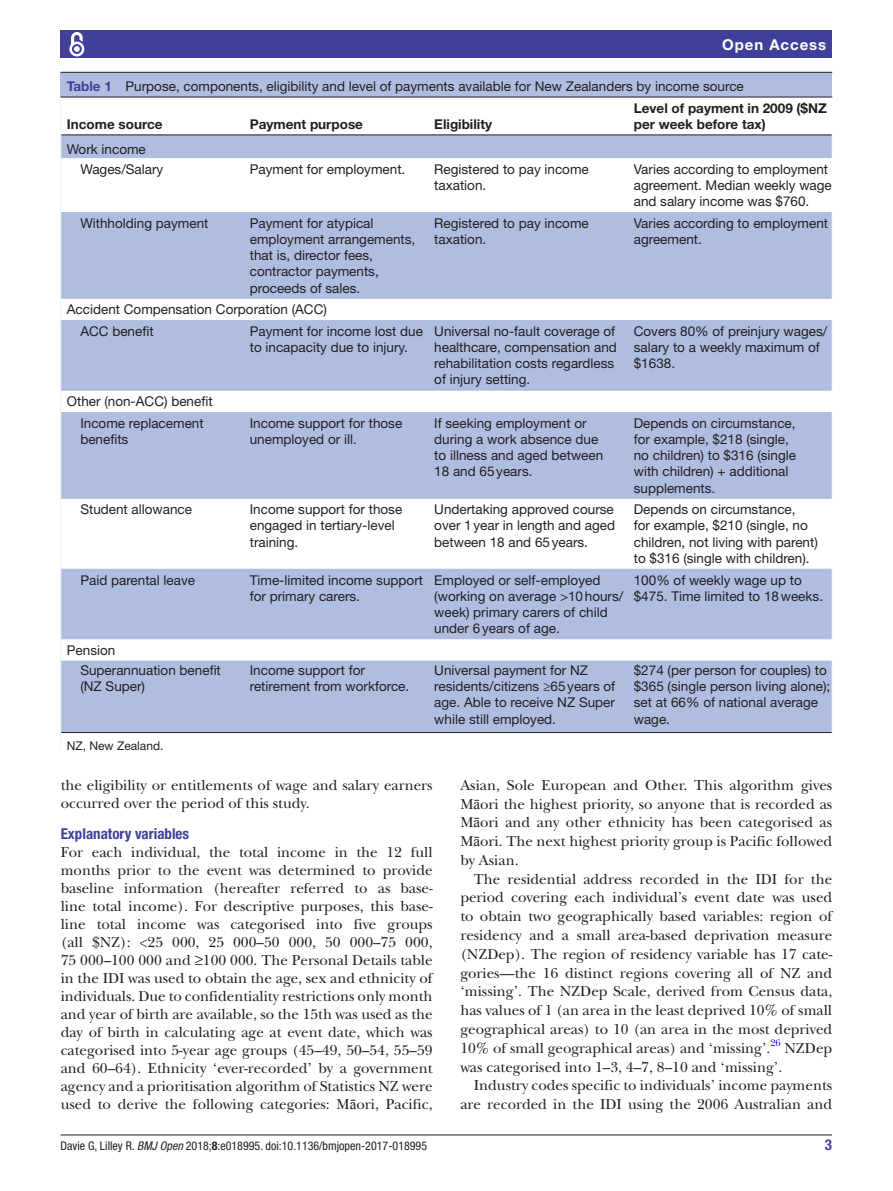
<style>
.page{position:relative;width:893px;height:1191px;background:#fff}
.page>*{position:absolute;margin:0;border:0;box-sizing:border-box;transform-origin:0 0}
.t1{font:15px/18px "New Baskerville";color:#231f20;text-align:justify}
.t2{font:700 condensed 15px "Helvetica Neue LT Std";color:#414099}
.t3{font:700 15px "Helvetica Neue LT Std";letter-spacing:.065em;color:#fff}
.t4{font:13.5px/16.2px "Helvetica Neue LT Std";color:#231f20}
.t5{font:700 13.5px/16.2px "Helvetica Neue LT Std";color:#231f20}
.t6{font:condensed 12px "Helvetica Neue LT Std";color:#231f20}
.t7{font:12px "Helvetica Neue LT Std";color:#231f20}
.t8{font:9.9px "New Baskerville";color:#00f}
.s1{font-weight:700;color:#414099}
.s2{font-family:"Times New Roman"}
.s3{font-style:italic}
.s4{font-weight:700}
</style>
<div class="page">
<hr style="left:61px;top:1134px;width:771px;height:1px;background:#231f20">
<div style="left:61px;top:31px;width:771px;height:27px;background:#414099"></div>
<svg style="left:69px;top:32px;width:16px;height:25px"></svg>
<div style="left:61px;top:73px;width:771px;height:677px;background:#afbde1"></div>
<hr style="left:61px;top:72px;width:771px;height:1px;background:#231f20">
<div style="left:61px;top:98px;width:771px;height:651px;background:#fff"></div>
<svg style="left:61px;top:135px;width:771px;height:597px"></svg>
<hr style="left:61px;top:97px;width:183px;height:1px;background:#231f20">
<hr style="left:61px;top:134px;width:183px;height:1px;background:#231f20">
<hr style="left:244px;top:97px;width:184px;height:1px;background:#231f20">
<hr style="left:244px;top:134px;width:184px;height:1px;background:#231f20">
<hr style="left:428px;top:97px;width:200px;height:1px;background:#231f20">
<hr style="left:428px;top:134px;width:200px;height:1px;background:#231f20">
<hr style="left:628px;top:97px;width:204px;height:1px;background:#231f20">
<hr style="left:628px;top:134px;width:204px;height:1px;background:#231f20">
<hr style="left:244px;top:732px;width:184px;height:1px;background:#231f20">
<hr style="left:428px;top:732px;width:200px;height:1px;background:#231f20">
<hr style="left:61px;top:732px;width:183px;height:1px;background:#231f20">
<hr style="left:628px;top:732px;width:204px;height:1px;background:#231f20">
<svg style="left:60px;top:135px;width:1px;height:23px"></svg>
<svg style="left:60px;top:298px;width:1px;height:22px"></svg>
<svg style="left:60px;top:390px;width:1px;height:22px"></svg>
<svg style="left:60px;top:639px;width:1px;height:22px"></svg>
<svg style="left:60px;top:732px;width:1px;height:18px"></svg>
<hr style="left:61px;top:749px;width:771px;height:2px;background:#fff">
<p class="t3" style="left:722px;top:35px;width:106px">Open Access</p>
<p class="t4" style="left:67px;top:78px;width:679px"><span class="s1">Table 1</span> Purpose, components, eligibility and level of payments available for New Zealanders by income source</p>
<p class="t5" style="left:67px;top:116px;width:97px">Income source</p>
<p class="t5" style="left:250px;top:116px;width:115px">Payment purpose</p>
<p class="t5" style="left:434px;top:116px;width:59px">Eligibility</p>
<p class="t5" style="left:634px;top:99px;width:195px">Level of payment in 2009 ($NZ per week before tax)</p>
<p class="t4" style="left:80px;top:138px;width:84px;line-height:20.1px;text-indent:-14px">Work income<br>Wages/Salary</p>
<p class="t4" style="left:250px;top:161px;width:157px">Payment for employment.</p>
<p class="t4" style="left:434px;top:161px;width:156px">Registered to pay income taxation.</p>
<p class="t4" style="left:634px;top:161px;width:200px">Varies according to employment agreement. Median weekly wage and salary income was $760.</p>
<p class="t4" style="left:80px;top:215px;width:130px">Withholding payment</p>
<p class="t4" style="left:250px;top:215px;width:167px">Payment for atypical employment arrangements, that is, director fees, contractor payments, proceeds of sales.</p>
<p class="t4" style="left:434px;top:215px;width:156px">Registered to pay income taxation.</p>
<p class="t4" style="left:634px;top:215px;width:196px">Varies according to employment agreement.</p>
<p class="t4" style="left:80px;top:298px;width:248px;line-height:21.6px;text-indent:-14px">Accident Compensation Corporation (ACC)<br>ACC benefit</p>
<p class="t4" style="left:250px;top:323px;width:175px">Payment for income lost due to incapacity due to injury.</p>
<p class="t4" style="left:434px;top:323px;width:184px">Universal no-fault coverage of healthcare, compensation and rehabilitation costs regardless of injury setting.</p>
<p class="t4" style="left:634px;top:323px;width:195px">Covers 80% of preinjury wages/ salary to a weekly maximum of $1638.</p>
<p class="t4" style="left:67px;top:390px;width:147px;line-height:21.6px;text-align:center">Other (non-ACC) benefit<br>Income replacement</p>
<p class="t4" style="left:80px;top:431px;width:50px">benefits</p>
<p class="t4" style="left:250px;top:415px;width:154px">Income support for those unemployed or ill.</p>
<p class="t4" style="left:434px;top:415px;width:171px">If seeking employment or during a work absence due to illness and aged between<br>18 and 65years.</p>
<p class="t4" style="left:634px;top:415px;width:164px">Depends on circumstance, for example, $218 (single, no children) to $316 (single with children) + additional supplements.</p>
<p class="t4" style="left:80px;top:501px;width:113px">Student allowance</p>
<p class="t4" style="left:250px;top:501px;width:154px">Income support for those engaged in tertiary-level training.</p>
<p class="t4" style="left:434px;top:501px;width:182px;text-align:justify">Undertaking approved course over 1year in length and aged between 18 and 65years.</p>
<p class="t4" style="left:634px;top:501px;width:186px">Depends on circumstance,<br>for example, $210 (single, no children, not living with parent) to $316 (single with children).</p>
<p class="t4" style="left:80px;top:571px;width:116px">Paid parental leave</p>
<p class="t4" style="left:250px;top:571px;width:175px">Time-limited income support for primary carers.</p>
<p class="t4" style="left:434px;top:571px;width:191px">Employed or self-employed (working on average &gt;10hours/ week) primary carers of child under 6years of age.</p>
<p class="t4" style="left:634px;top:571px;width:191px">100% of weekly wage up to $475. Time limited to 18weeks.</p>
<p class="t4" style="left:80px;top:640px;width:142px;line-height:20.1px;text-indent:-14px">Pension<br>Superannuation benefit</p>
<p class="t4" style="left:80px;top:678px;width:66px">(NZ Super)</p>
<p class="t4" style="left:250px;top:662px;width:161px">Income support for retirement from workforce.</p>
<p class="t4" style="left:434px;top:662px;width:183px">Universal payment for NZ residents/citizens ≥65years of age. Able to receive NZ Super while still employed.</p>
<p class="t4" style="left:634px;top:662px;width:198px">$274 (per person for couples) to $365 (single person living alone); set at 66% of national average wage.</p>
<p class="t7" style="left:67px;top:738px;width:98px">NZ, New Zealand.</p>
<p class="t1" style="left:61px;top:776px;width:373px">the eligibility or entitlements of wage and salary earners occurred over the period of this study.</p>
<p class="t2" style="left:61px;top:825px;width:130px">Explanatory variables</p>
<p class="t1" style="left:61px;top:843px;width:373px">For each individual, the total income in the 12 full months prior to the event was determined to provide baseline information (hereafter referred to as base&shy;line total income). For descriptive purposes, this base&shy;line total income was categorised into five groups (all $NZ): &lt;25 000, 25 000–50 000, 50 000–75 000, 75 000–100 000 and ≥100 000. The Personal Details table in the IDI was used to obtain the age, sex and ethnicity of individuals. Due to confidentiality restrictions only month and year of birth are available, so the 15th was used as the day of birth in calculating age at event date, which was categorised into 5-year age groups (45–49, 50–54, 55–59 and 60–64). Ethnicity ‘ever-recorded’ by a government agency and a prioritisation algorithm of Statistics NZ were used to derive the following categories: M<span class="s2">ā</span>ori, Pacific,</p>
<p class="t1" style="left:460px;top:775px;width:373px;line-height:18.8px">Asian, Sole European and Other. This algorithm gives M<span class="s2">ā</span>ori the highest priority, so anyone that is recorded as M<span class="s2">ā</span>ori and any other ethnicity has been categorised as M<span class="s2">ā</span>ori. The next highest priority group is Pacific followed by Asian.</p>
<p class="t1" style="left:460px;top:869px;width:373px;line-height:18.8px;text-indent:13px">The residential address recorded in the IDI for the period covering each individual’s event date was used to obtain two geographically based variables: region of residency and a small area-based deprivation measure (NZDep). The region of residency variable has 17 cate&shy;gories—the 16 distinct regions covering all of NZ and ‘missing’. The NZDep Scale, derived from Census data, has values of 1 (an area in the least deprived 10% of small geographical areas) to 10 (an area in the most deprived 10% of small geographical areas) and ‘missing’.</p>
<p class="t8" style="left:770px;top:1037px;width:12px">26</p>
<p class="t1" style="left:784px;top:1039px;width:49px">NZDep</p>
<p class="t1" style="left:460px;top:1057px;width:323px">was categorised into 1–3, 4–7, 8–10 and ‘missing’.</p>
<p class="t1" style="left:474px;top:1076px;width:360px">Industry codes specific to individuals’ income payments</p>
<p class="t1" style="left:460px;top:1095px;width:373px">are recorded in the IDI using the 2006 Australian and</p>
<p class="t6" style="left:61px;top:1138px;width:368px">Davie G, Lilley R. <span class="s3">BMJ Open</span> 2018;<span class="s4">8</span>:e018995. doi:10.1136/bmjopen-2017-018995</p>
<p class="t2" style="left:825px;top:1135px;width:9px">3</p>
</div>
